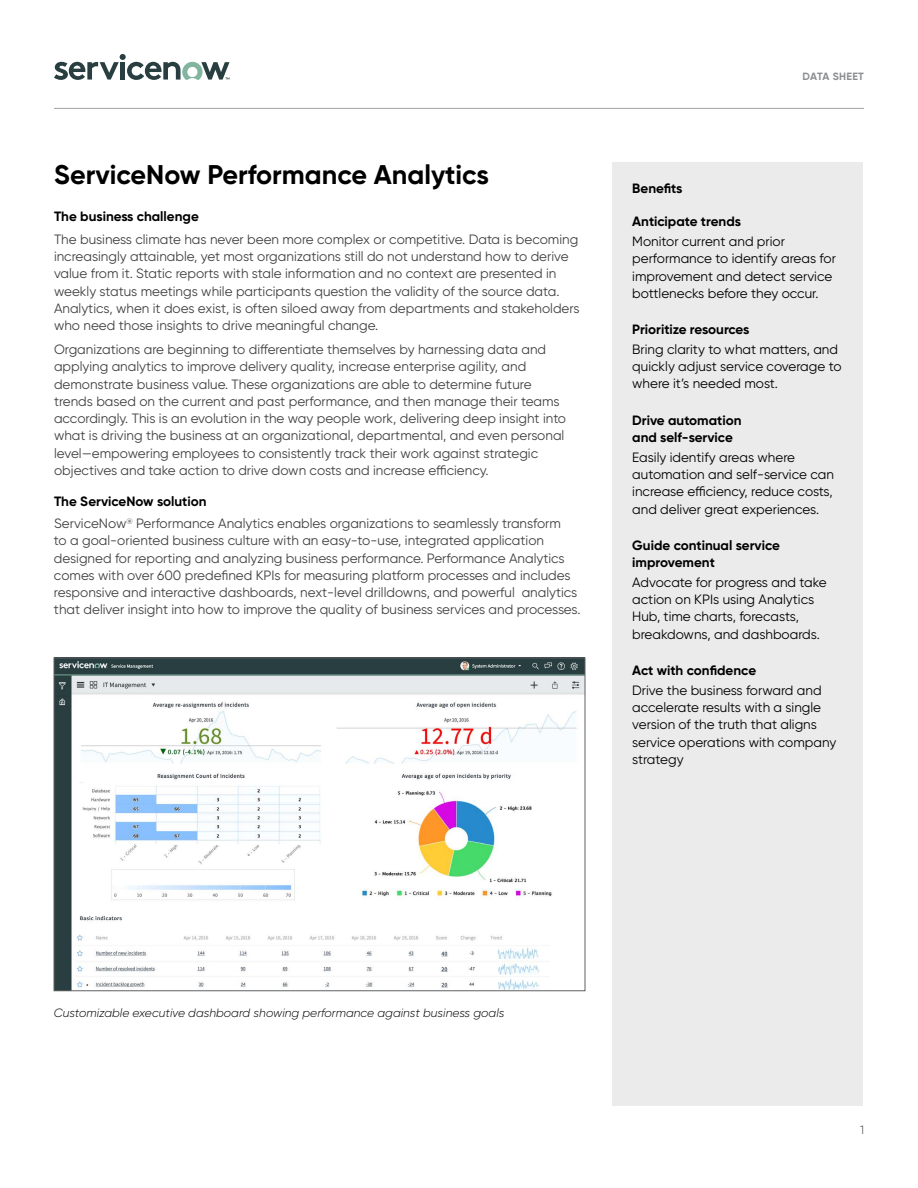
<style>
.page{position:relative;width:918px;height:1188px;background:#fff}
.page>*{position:absolute;margin:0;border:0;box-sizing:border-box;transform-origin:0 0}
.t1{font:700 27px "Gilroy";color:#000}
.t2{font:13.5px/17.2px "Gilroy";color:#414042}
.t3{font:13.5px/17.2px "Gilroy";color:#000}
.t4{font:700 13.5px/17.2px "Gilroy";color:#000}
.t5{font:italic 300 12px "Gilroy";color:#000}
.t6{font:300 12px "Gilroy";color:#414042}
.t7{font:700 10.5px "Gilroy";letter-spacing:.025em;color:#8a8e91}
.s1{font-weight:700;color:#000}
</style>
<div class="page">
<svg style="left:54px;top:54px;width:176px;height:26px"></svg>
<hr style="left:54px;top:108px;width:810px;height:1px;background:#a1a2a5">
<div style="left:613px;top:163px;width:250px;height:943px;background:#ecebeb"></div>
<img style="left:56px;top:660px;width:527px;height:329px">
<h1 class="t1" style="left:54px;top:157px;width:437px">ServiceNow Performance Analytics</h1>
<p class="t4" style="left:54px;top:208px;width:146px">The business challenge</p>
<p class="t2" style="left:54px;top:230px;width:527px">The business climate has never been more complex or competitive. Data is becoming increasingly attainable, yet most organizations still do not understand how to derive value from it. Static reports with stale information and no context are presented in weekly status meetings while participants question the validity of the source data.<br>Analytics, when it does exist, is often siloed away from departments and stakeholders who need those insights to drive meaningful change.</p>
<p class="t2" style="left:54px;top:341px;width:514px">Organizations are beginning to differentiate themselves by harnessing data and applying analytics to improve delivery quality, increase enterprise agility, and demonstrate business value. These organizations are able to determine future trends based on the current and past performance, and then manage their teams accordingly. This is an evolution in the way people work, delivering deep insight into what is driving the business at an organizational, departmental, and even personal level—empowering employees to consistently track their work against strategic objectives and take action to drive down costs and increase efficiency.</p>
<p class="t2" style="left:54px;top:489px;width:508px;line-height:22.6px"><span class="s1">The ServiceNow solution<br></span>ServiceNow<sup>®</sup> Performance Analytics enables organizations to seamlessly transform</p>
<p class="t2" style="left:54px;top:532px;width:528px">to a goal-oriented business culture with an easy-to-use, integrated application designed for reporting and analyzing business performance. Performance Analytics comes with over 600 predefined KPIs for measuring platform processes and includes responsive and interactive dashboards, next-level drilldowns, and powerful analytics that deliver insight into how to improve the quality of business services and processes.</p>
<p class="t7" style="left:803px;top:70px;width:63px">DATA SHEET</p>
<p class="t4" style="left:632px;top:179px;width:52px">Benefits</p>
<p class="t4" style="left:632px;top:213px;width:110px">Anticipate trends</p>
<p class="t3" style="left:632px;top:233px;width:205px">Monitor current and prior performance to identify areas for improvement and detect service bottlenecks before they occur.</p>
<p class="t4" style="left:632px;top:321px;width:119px">Prioritize resources</p>
<p class="t3" style="left:632px;top:340px;width:211px">Bring clarity to what matters, and quickly adjust service coverage to where it’s needed most.</p>
<p class="t4" style="left:632px;top:411px;width:111px">Drive automation and self-service</p>
<p class="t3" style="left:632px;top:448px;width:203px">Easily identify areas where automation and self-service can increase efficiency, reduce costs, and deliver great experiences.</p>
<p class="t4" style="left:632px;top:536px;width:149px">Guide continual service improvement</p>
<p class="t3" style="left:632px;top:573px;width:196px">Advocate for progress and take action on KPIs using Analytics<br>Hub, time charts, forecasts, breakdowns, and dashboards.</p>
<p class="t4" style="left:632px;top:661px;width:125px">Act with confidence</p>
<p class="t3" style="left:632px;top:681px;width:206px">Drive the business forward and accelerate results with a single version of the truth that aligns service operations with company strategy</p>
<p class="t5" style="left:54px;top:1006px;width:452px">Customizable executive dashboard showing performance against business goals</p>
<p class="t6" style="left:860px;top:1122px;width:5px">1</p>
</div>
